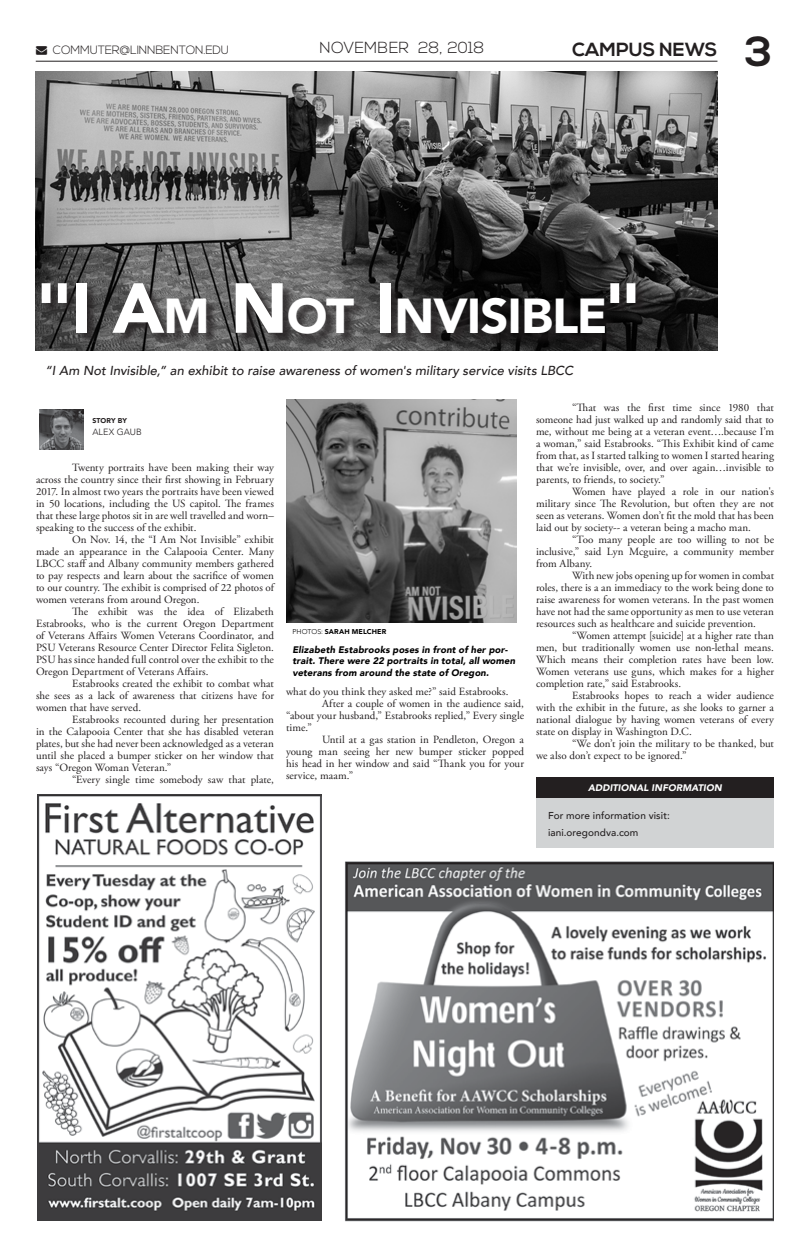
<style>
.page{position:relative;width:810px;height:1260px;background:#fff}
.page>*{position:absolute;margin:0;border:0;box-sizing:border-box;transform-origin:0 0}
.t1{font:900 49px "Avenir";letter-spacing:-.025em;color:#fff}
.t2{font:700 19px "Nexa";letter-spacing:.005em;color:#231f20}
.t3{font:300 16px "Nexa";color:#231f20}
.t4{font:italic 500 13px "Avenir";letter-spacing:.005em;color:#231f20}
.t5{font:300 12px "Nexa";letter-spacing:-.02em;color:#231f20}
.t6{font:11px/12px "Adobe Garamond Pro";color:#231f20;text-align:justify}
.t7{font:500 10px/16.5px "Avenir";letter-spacing:.01em;color:#231f20}
.t8{font:italic 900 9.5px/11.5px "Avenir";letter-spacing:.015em;color:#000}
.t9{font:italic 900 9.5px "Avenir";letter-spacing:.01em;color:#fff}
.t10{font:300 9px "Avenir";letter-spacing:.01em;color:#231f20}
.t11{font:900 7px "Avenir";letter-spacing:.02em;color:#000}
.t12{font:900 7px "Avenir";letter-spacing:.01em;color:#231f20}
.s1{font-size:42px}
.s2{font-size:70px}
.s3{font-weight:300}
</style>
<div class="page">
<hr style="left:36px;top:61px;width:681px;height:1px;background:#231f20">
<img style="left:35px;top:72px;width:682px;height:279px">
<div style="left:43px;top:285px;width:605px;height:61px;background:#231f20;opacity:.75"></div>
<img style="left:37px;top:795px;width:284px;height:425px">
<img style="left:345px;top:861px;width:429px;height:361px">
<img style="left:40px;top:410px;width:43px;height:40px">
<img style="left:286px;top:400px;width:230px;height:223px">
<div style="left:536px;top:797px;width:238px;height:51px;background:#d1d3d4"></div>
<div style="left:536px;top:778px;width:238px;height:20px;background:#231f20"></div>
<p class="t5" style="left:36px;top:43px;width:195px">→ COMMUTER@LINNBENTON.EDU</p>
<h3 class="t3" style="left:320px;top:39px;width:166px">NOVEMBER 28, 2018</h3>
<h2 class="t2" style="left:572px;top:39px;width:202px">CAMPUS NEWS <span class="s1">3</span></h2>
<h1 class="t1" style="left:36px;top:274px;width:607px"><span class="s2">"I A</span>M <span class="s2">N</span>OT <span class="s2">I</span>NVISIBLE<span class="s2">"</span></h1>
<p class="t4" style="left:45px;top:363px;width:530px">“I Am Not Invisible,” an exhibit to raise awareness of women's military service visits LBCC</p>
<p class="t12" style="left:92px;top:415px;width:36px">STORY BY</p>
<p class="t10" style="left:92px;top:427px;width:51px">ALEX GAUB</p>
<p class="t6" style="left:36px;top:462px;width:240px;text-indent:36px">Twenty portraits have been making their way across the country since their first showing in February 2017. In almost two years the portraits have been viewed in 50 locations, including the US capitol. The frames that these large photos sit in are well travelled and worn– speaking to the success of the exhibit.</p>
<p class="t6" style="left:36px;top:534px;width:240px;text-indent:36px">On Nov. 14, the “I Am Not Invisible” exhibit made an appearance in the Calapooia Center. Many LBCC staff and Albany community members gathered to pay respects and learn about the sacrifice of women to our country. The exhibit is comprised of 22 photos of women veterans from around Oregon.</p>
<p class="t6" style="left:36px;top:606px;width:240px;text-indent:36px">The exhibit was the idea of Elizabeth Estabrooks, who is the current Oregon Department of Veterans Affairs Women Veterans Coordinator, and PSU Veterans Resource Center Director Felita Sigleton.<br>PSU has since handed full control over the exhibit to the Oregon Department of Veterans Affairs.</p>
<p class="t6" style="left:36px;top:678px;width:239px;text-indent:36px">Estabrooks created the exhibit to combat what she sees as a lack of awareness that citizens have for women that have served.</p>
<p class="t6" style="left:36px;top:714px;width:240px;text-indent:36px">Estabrooks recounted during her presentation in the Calapooia Center that she has disabled veteran plates, but she had never been acknowledged as a veteran until she placed a bumper sticker on her window that says “Oregon Woman Veteran.”</p>
<p class="t6" style="left:72px;top:774px;width:203px">“Every single time somebody saw that plate,</p>
<p class="t11" style="left:292px;top:626px;width:95px"><span class="s3">PHOTOS:</span> SARAH MELCHER</p>
<p class="t8" style="left:292px;top:644px;width:224px">Elizabeth Estabrooks poses in front of her por&shy;trait. There were 22 portraits in total, all women veterans from around the state of Oregon.</p>
<p class="t6" style="left:286px;top:686px;width:224px">what do you think they asked me?” said Estabrooks.</p>
<p class="t6" style="left:322px;top:698px;width:204px">After a couple of women in the audience said,</p>
<p class="t6" style="left:286px;top:710px;width:240px">“about your husband,” Estabrooks replied,” Every single</p>
<p class="t6" style="left:286px;top:722px;width:27px">time.”</p>
<p class="t6" style="left:322px;top:734px;width:203px">Until at a gas station in Pendleton, Oregon a</p>
<p class="t6" style="left:286px;top:746px;width:240px">young man seeing her new bumper sticker popped</p>
<p class="t6" style="left:286px;top:758px;width:240px">his head in her window and said “Thank you for your</p>
<p class="t6" style="left:286px;top:770px;width:69px">service, maam.”</p>
<p class="t6" style="left:536px;top:402px;width:240px;text-indent:36px">“That was the first time since 1980 that someone had just walked up and randomly said that to me, without me being at a veteran event….because I’m a woman,” said Estabrooks. “This Exhibit kind of came from that, as I started talking to women I started hearing that we’re invisible, over, and over again…invisible to parents, to friends, to society.”</p>
<p class="t6" style="left:536px;top:486px;width:240px;text-indent:36px">Women have played a role in our nation's military since The Revolution, but often they are not seen as veterans. Women don’t fit the mold that has been laid out by society-- a veteran being a macho man.</p>
<p class="t6" style="left:536px;top:534px;width:240px;text-indent:36px">“Too many people are too willing to not be inclusive,” said Lyn Mcguire, a community member from Albany.</p>
<p class="t6" style="left:536px;top:570px;width:240px;text-indent:36px">With new jobs opening up for women in combat roles, there is a an immediacy to the work being done to raise awareness for women veterans. In the past women have not had the same opportunity as men to use veteran resources such as healthcare and suicide prevention.</p>
<p class="t6" style="left:536px;top:630px;width:240px;text-indent:36px">“Women attempt [suicide] at a higher rate than men, but traditionally women use non-lethal means.<br>Which means their completion rates have been low.<br>Women veterans use guns, which makes for a higher completion rate,” said Estabrooks.</p>
<p class="t6" style="left:536px;top:690px;width:240px;text-indent:36px">Estabrooks hopes to reach a wider audience with the exhibit in the future, as she looks to garner a national dialogue by having women veterans of every state on display in Washington D.C.</p>
<p class="t6" style="left:536px;top:738px;width:239px;text-indent:36px">“We don’t join the military to be thanked, but we also don’t expect to be ignored.”</p>
<p class="t9" style="left:588px;top:780px;width:135px">ADDITIONAL INFORMATION</p>
<p class="t7" style="left:548px;top:807px;width:123px">For more information visit: iani.oregondva.com</p>
</div>
